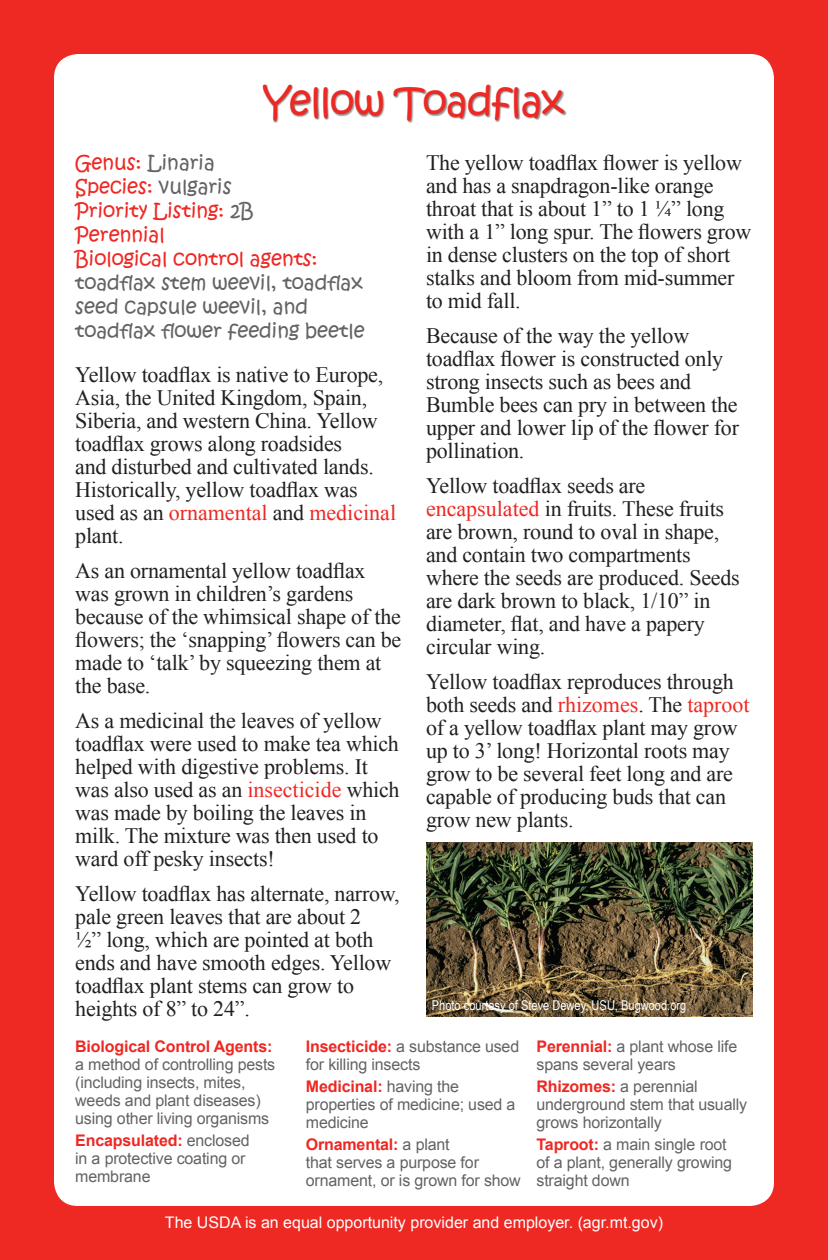
<style>
.page{position:relative;width:828px;height:1260px;background:#ee2823}
.page>*{position:absolute;margin:0;border:0;box-sizing:border-box;transform-origin:0 0}
.t1{font:39.4px "Kristen ITC";letter-spacing:-.02em;color:#ee2823}
.t2{font:22px/23px "Times New Roman";letter-spacing:-.01em;color:#231f20}
.t3{font:19.6px/24px "Kristen ITC";color:#ee2823}
.t4{font:19.6px/24px "Kristen ITC";color:#636366}
.t5{font:16px/18px "Arial";letter-spacing:-.01em;color:#636366}
.t6{font:16px "Arial";color:#fff}
.t7{font:700 16px "Arial";letter-spacing:-.01em;color:#ee2823}
.t8{font:13.6px "Arial Narrow";color:#fff}
.s1{color:#636366}
.s2{color:#ee2823}
.s3{font-weight:700;color:#ee2823}
</style>
<div class="page">
<div style="left:54px;top:54px;width:720px;height:1152px;background:#fff;border-radius:24px"></div>
<div style="left:263px;top:85px;width:305px;height:38px;background:#231f20;opacity:.5"></div>
<img style="left:426px;top:842px;width:327px;height:175px">
<h1 class="t1" style="left:263px;top:76px;width:303px">Yellow Toadflax</h1>
<p class="t3" style="left:75px;top:151px;width:244px">Genus: <span class="s1">Linaria<br></span>Species: <span class="s1">vulgaris<br></span>Priority Listing: <span class="s1">2B<br></span>Perennial<br>Biological control agents:</p>
<p class="t4" style="left:75px;top:271px;width:291px">toadflax stem weevil, toadflax seed capsule weevil, and toadflax flower feeding beetle</p>
<p class="t2" style="left:75px;top:363px;width:322px">Yellow toadflax is native to Europe,<br>Asia, the United Kingdom, Spain,<br>Siberia, and western China. Yellow toadflax grows along roadsides<br>and disturbed and cultivated lands.<br>Historically, yellow toadflax was used as an <span class="s2">ornamental</span> and <span class="s2">medicinal </span>plant.</p>
<p class="t2" style="left:75px;top:559px;width:328px">As an ornamental yellow toadflax was grown in children’s gardens because of the whimsical shape of the flowers; the ‘snapping’ flowers can be made to ‘talk’ by squeezing them at the base.</p>
<p class="t2" style="left:75px;top:709px;width:326px">As a medicinal the leaves of yellow toadflax were used to make tea which helped with digestive problems. It was also used as an <span class="s2">insecticide</span> which was made by boiling the leaves in milk. The mixture was then used to ward off pesky insects!</p>
<p class="t2" style="left:75px;top:882px;width:326px">Yellow toadflax has alternate, narrow, pale green leaves that are about 2<br>½” long, which are pointed at both ends and have smooth edges. Yellow toadflax plant stems can grow to heights of 8” to 24”.</p>
<p class="t2" style="left:426px;top:151px;width:327px">The yellow toadflax flower is yellow and has a snapdragon-like orange throat that is about 1” to 1 ¼” long with a 1” long spur. The flowers grow in dense clusters on the top of short stalks and bloom from mid-summer to mid fall.</p>
<p class="t2" style="left:426px;top:324px;width:315px">Because of the way the yellow toadflax flower is constructed only strong insects such as bees and<br>Bumble bees can pry in between the upper and lower lip of the flower for pollination.</p>
<p class="t2" style="left:426px;top:474px;width:315px">Yellow toadflax seeds are <span class="s2">encapsulated</span> in fruits. These fruits are brown, round to oval in shape, and contain two compartments where the seeds are produced. Seeds are dark brown to black, 1/10” in diameter, flat, and have a papery circular wing.</p>
<p class="t2" style="left:426px;top:669px;width:325px">Yellow toadflax reproduces through both seeds and <span class="s2">rhizomes</span>. The <span class="s2">taproot </span>of a yellow toadflax plant may grow up to 3’ long! Horizontal roots may grow to be several feet long and are capable of producing buds that can grow new plants.</p>
<p class="t8" style="left:432px;top:995px;width:256px">Photo courtesy of Steve Dewey, USU, Bugwood.org</p>
<p class="t7" style="left:75px;top:1035px;width:199px">Biological Control Agents:</p>
<p class="t5" style="left:75px;top:1055px;width:202px">a method of controlling pests (including insects, mites, weeds and plant diseases) using other living organisms</p>
<p class="t5" style="left:75px;top:1131px;width:176px"><span class="s3">Encapsulated:</span> enclosed in a protective coating or membrane</p>
<p class="t5" style="left:537px;top:1037px;width:202px"><span class="s3">Perennial:</span> a plant whose life spans several years</p>
<p class="t5" style="left:537px;top:1077px;width:212px"><span class="s3">Rhizomes:</span> a perennial underground stem that usually grows horizontally</p>
<p class="t5" style="left:537px;top:1135px;width:197px"><span class="s3">Taproot:</span> a main single root of a plant, generally growing straight down</p>
<p class="t6" style="left:165px;top:1212px;width:500px">The USDA is an equal opportunity provider and employer. (agr.mt.gov)</p>
<p class="t5" style="left:306px;top:1037px;width:215px"><span class="s3">Insecticide:</span> a substance used for killing insects</p>
<p class="t5" style="left:306px;top:1077px;width:211px"><span class="s3">Medicinal:</span> having the properties of medicine; used a medicine</p>
<p class="t5" style="left:306px;top:1135px;width:216px"><span class="s3">Ornamental:</span> a plant<br>that serves a purpose for ornament, or is grown for show</p>
</div>
